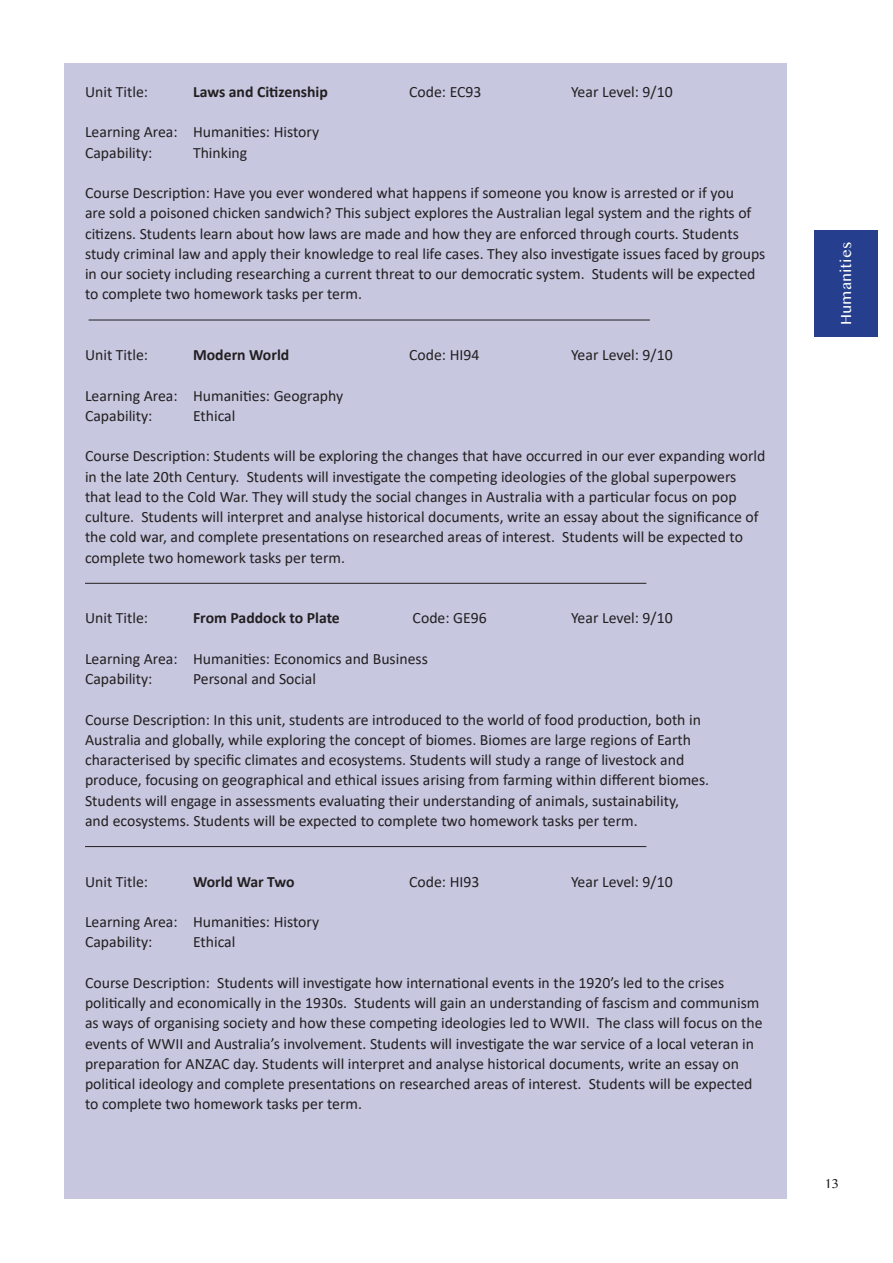
<style>
.page{position:relative;width:893px;height:1263px;background:#fff}
.page>*{position:absolute;margin:0;border:0;box-sizing:border-box;transform-origin:0 0}
.t1{font:15.75px/20.2px "Calibri";color:#231f20}
.t2{font:700 15.75px "Calibri";color:#231f20}
.t3{font:13.5px "Bangla MN";color:#fff}
.t4{font:12px "Bangla MN";color:#231f20}
</style>
<div class="page">
<div style="left:814px;top:230px;width:63px;height:107px;background:#253f8e"></div>
<div style="left:64px;top:64px;width:723px;height:1135px;background:#c7c7e0"></div>
<hr style="left:89px;top:320px;width:561px;height:1px;background:#231f20">
<hr style="left:85px;top:583px;width:561px;height:1px;background:#231f20">
<hr style="left:85px;top:846px;width:561px;height:1px;background:#231f20">
<p class="t1" style="left:85px;top:81px;width:65px">Unit Title:</p>
<p class="t2" style="left:193px;top:80px;width:136px">Laws and Citizenship</p>
<p class="t1" style="left:409px;top:81px;width:74px">Code: EC93</p>
<p class="t1" style="left:571px;top:81px;width:103px">Year Level: 9/10</p>
<p class="t1" style="left:85px;top:122px;width:236px">Learning Area: Humanities: History</p>
<p class="t1" style="left:85px;top:142px;width:69px">Capability:</p>
<p class="t1" style="left:193px;top:142px;width:56px">Thinking</p>
<p class="t1" style="left:85px;top:182px;width:682px">Course Description: Have you ever wondered what happens if someone you know is arrested or if you<br>are sold a poisoned chicken sandwich? This subject explores the Australian legal system and the rights of citizens. Students learn about how laws are made and how they are enforced through courts. Students study criminal law and apply their knowledge to real life cases. They also investigate issues faced by groups in our society including researching a current threat to our democratic system. Students will be expected to complete two homework tasks per term.</p>
<p class="t1" style="left:85px;top:344px;width:65px">Unit Title:</p>
<p class="t2" style="left:193px;top:344px;width:98px">Modern World</p>
<p class="t1" style="left:409px;top:344px;width:72px">Code: HI94</p>
<p class="t1" style="left:571px;top:344px;width:103px">Year Level: 9/10</p>
<p class="t1" style="left:85px;top:385px;width:260px">Learning Area: Humanities: Geography</p>
<p class="t1" style="left:85px;top:405px;width:69px">Capability:</p>
<p class="t1" style="left:193px;top:405px;width:44px">Ethical</p>
<p class="t1" style="left:85px;top:446px;width:682px">Course Description: Students will be exploring the changes that have occurred in our ever expanding world in the late 20th Century. Students will investigate the competing ideologies of the global superpowers that lead to the Cold War. They will study the social changes in Australia with a particular focus on pop culture. Students will interpret and analyse historical documents, write an essay about the significance of the cold war, and complete presentations on researched areas of interest. Students will be expected to complete two homework tasks per term.</p>
<p class="t1" style="left:85px;top:608px;width:65px">Unit Title:</p>
<p class="t2" style="left:193px;top:607px;width:148px">From Paddock to Plate</p>
<p class="t1" style="left:413px;top:608px;width:76px">Code: GE96</p>
<p class="t1" style="left:571px;top:608px;width:103px">Year Level: 9/10</p>
<p class="t1" style="left:85px;top:648px;width:344px">Learning Area: Humanities: Economics and Business</p>
<p class="t1" style="left:85px;top:668px;width:69px">Capability:</p>
<p class="t1" style="left:193px;top:668px;width:124px">Personal and Social</p>
<p class="t1" style="left:85px;top:709px;width:626px">Course Description: In this unit, students are introduced to the world of food production, both in Australia and globally, while exploring the concept of biomes. Biomes are large regions of Earth characterised by specific climates and ecosystems. Students will study a range of livestock and produce, focusing on geographical and ethical issues arising from farming within different biomes.<br>Students will engage in assessments evaluating their understanding of animals, sustainability,<br>and ecosystems. Students will be expected to complete two homework tasks per term.</p>
<p class="t1" style="left:85px;top:871px;width:65px">Unit Title:</p>
<p class="t2" style="left:193px;top:870px;width:103px">World War Two</p>
<p class="t1" style="left:409px;top:871px;width:72px">Code: HI93</p>
<p class="t1" style="left:571px;top:871px;width:103px">Year Level: 9/10</p>
<p class="t1" style="left:85px;top:911px;width:236px">Learning Area: Humanities: History</p>
<p class="t1" style="left:85px;top:932px;width:69px">Capability:</p>
<p class="t1" style="left:193px;top:932px;width:44px">Ethical</p>
<p class="t1" style="left:85px;top:972px;width:679px">Course Description: Students will investigate how international events in the 1920’s led to the crises politically and economically in the 1930s. Students will gain an understanding of fascism and communism as ways of organising society and how these competing ideologies led to WWII. The class will focus on the events of WWII and Australia’s involvement. Students will investigate the war service of a local veteran in preparation for ANZAC day. Students will interpret and analyse historical documents, write an essay on political ideology and complete presentations on researched areas of interest. Students will be expected to complete two homework tasks per term.</p>
<p class="t3" style="left:837px;top:325px;width:85px;rotate:-90deg">Humanities</p>
<p class="t4" style="left:824px;top:1175px;width:16px">13</p>
</div>
